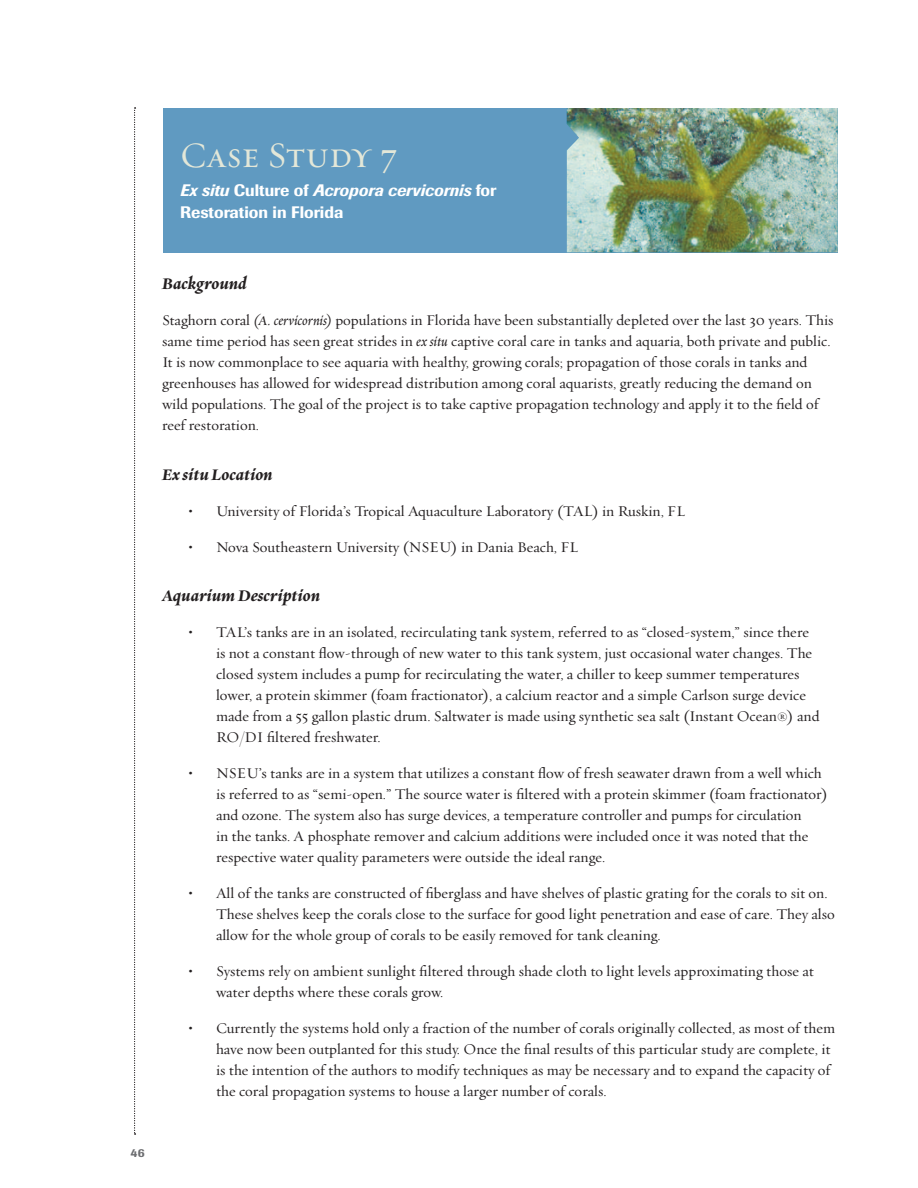
<style>
.page{position:relative;width:918px;height:1188px;background:#fff}
.page>*{position:absolute;margin:0;border:0;box-sizing:border-box;transform-origin:0 0}
.Case_Study_head2{font:36px "Oakleaf Small Caps Roman";color:#e3e7d8}
.Main_Body_Sub_2{font:italic 700 18px "Oakleaf";color:#231f20}
.Case_Study_Subhead2{font:500 16.5px/22.5px "Imago";color:#fff}
.Body_Bullet{font:15px/21px "Oakleaf";color:#231f20}
.Main_Body{font:15px/21px "Oakleaf";color:#231f20}
.t1{font:500 12px "Imago";color:#6c6d70}
.s1{font-style:italic}
.s2{font-weight:700}
</style>
<div class="page">
<svg style="left:134px;top:108px;width:2px;height:1027px"></svg>
<div style="left:163px;top:108px;width:675px;height:144px;background:#609ac1"></div>
<img style="left:567px;top:108px;width:271px;height:144px">
<p class="Case_Study_head2" style="left:180px;top:132px;width:219px">Case Study 7</p>
<p class="Case_Study_Subhead2" style="left:180px;top:179px;width:318px"><span class="s1">Ex situ</span> Culture of <span class="s1">Acropora cervicornis</span> for<br>Restoration in Florida</p>
<p class="Main_Body_Sub_2" style="left:162px;top:272px;width:86px">Background</p>
<p class="Main_Body" style="left:162px;top:309px;width:673px">Staghorn coral <span class="s1">(A. cervicornis)</span> populations in Florida have been substantially depleted over the last 30 years. This same time period has seen great strides in <span class="s1">ex situ</span> captive coral care in tanks and aquaria, both private and public.<br>It is now commonplace to see aquaria with healthy, growing corals; propagation of those corals in tanks and greenhouses has allowed for widespread distribution among coral aquarists, greatly reducing the demand on wild populations. The goal of the project is to take captive propagation technology and apply it to the field of reef restoration.</p>
<p class="Main_Body_Sub_2" style="left:162px;top:462px;width:112px">Ex situ Location</p>
<p class="Body_Bullet" style="left:189px;top:500px;width:498px"><span class="s2">•</span> University of Florida’s Tropical Aquaculture Laboratory (TAL) in Ruskin, FL</p>
<p class="Body_Bullet" style="left:189px;top:536px;width:391px"><span class="s2">•</span> Nova Southeastern University (NSEU) in Dania Beach, FL</p>
<p class="Main_Body_Sub_2" style="left:162px;top:584px;width:160px">Aquarium Description</p>
<p class="Body_Bullet" style="left:216px;top:621px;width:605px;text-indent:-27px"><span class="s2">•</span> TAL’s tanks are in an isolated, recirculating tank system, referred to as “closed-system,” since there is not a constant flow-through of new water to this tank system, just occasional water changes. The closed system includes a pump for recirculating the water, a chiller to keep summer temperatures lower, a protein skimmer (foam fractionator), a calcium reactor and a simple Carlson surge device made from a 55 gallon plastic drum. Saltwater is made using synthetic sea salt (Instant Ocean®) and RO/DI filtered freshwater.</p>
<p class="Body_Bullet" style="left:216px;top:762px;width:613px;text-indent:-27px"><span class="s2">•</span> NSEU’s tanks are in a system that utilizes a constant flow of fresh seawater drawn from a well which is referred to as “semi-open.” The source water is filtered with a protein skimmer (foam fractionator) and ozone. The system also has surge devices, a temperature controller and pumps for circulation<br>in the tanks. A phosphate remover and calcium additions were included once it was noted that the respective water quality parameters were outside the ideal range.</p>
<p class="Body_Bullet" style="left:216px;top:882px;width:620px;text-indent:-27px"><span class="s2">•</span> All of the tanks are constructed of fiberglass and have shelves of plastic grating for the corals to sit on.<br>These shelves keep the corals close to the surface for good light penetration and ease of care. They also allow for the whole group of corals to be easily removed for tank cleaning.</p>
<p class="Body_Bullet" style="left:216px;top:960px;width:599px;text-indent:-27px"><span class="s2">•</span> Systems rely on ambient sunlight filtered through shade cloth to light levels approximating those at water depths where these corals grow.</p>
<p class="Body_Bullet" style="left:216px;top:1017px;width:621px;text-indent:-27px"><span class="s2">•</span> Currently the systems hold only a fraction of the number of corals originally collected, as most of them have now been outplanted for this study. Once the final results of this particular study are complete, it is the intention of the authors to modify techniques as may be necessary and to expand the capacity of the coral propagation systems to house a larger number of corals.</p>
<p class="t1" style="left:130px;top:1146px;width:16px">46</p>
</div>
